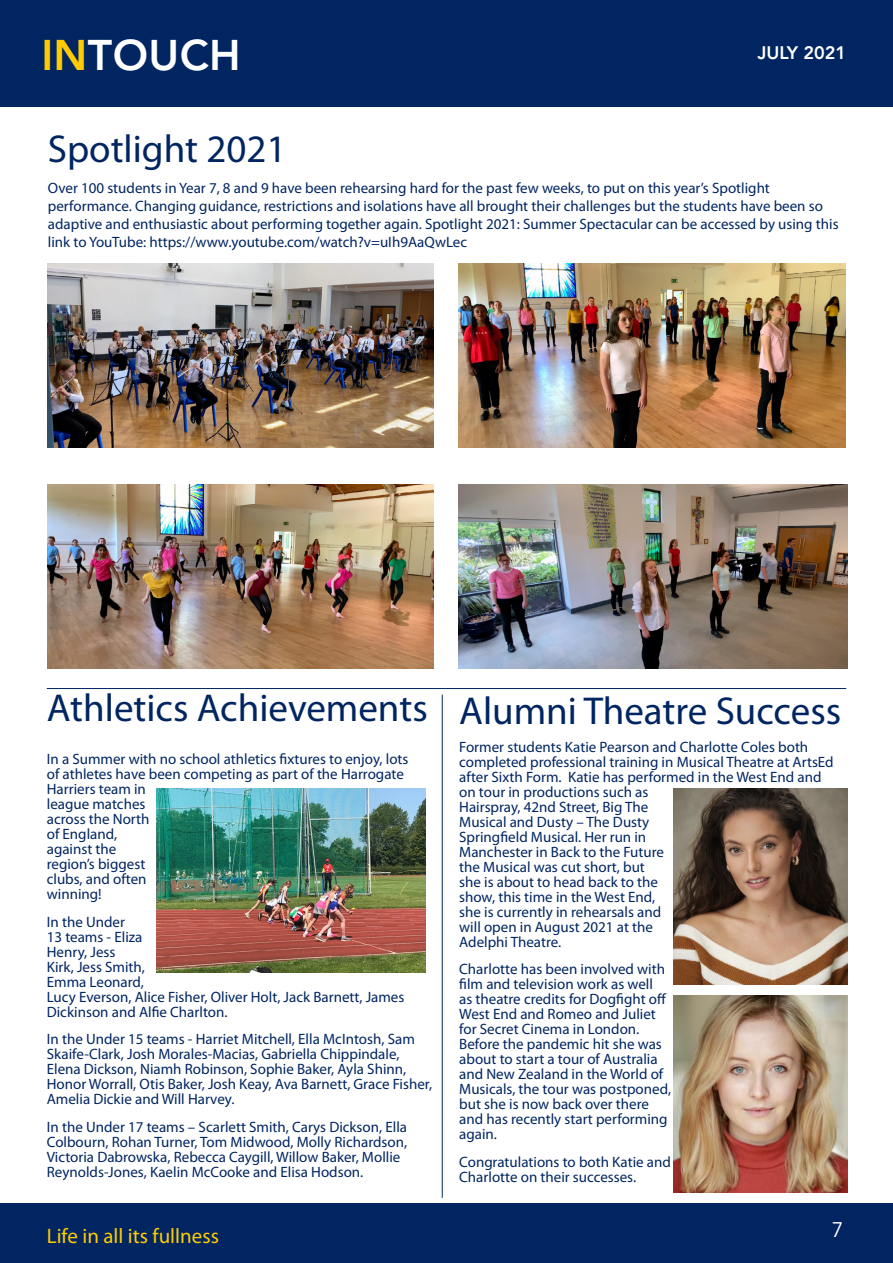
<style>
.page{position:relative;width:893px;height:1263px;background:#fff}
.page>*{position:absolute;margin:0;border:0;box-sizing:border-box;transform-origin:0 0}
.t1{font:800 42.6px "Avenir";color:#fff}
.t2{font:39px "Myriad Pro";color:#002561}
.t3{font:21px "Myriad Pro";color:#ffcb05}
.t4{font:21px "Avenir LT Std";color:#fff}
.t5{font:800 18px "Avenir";color:#fff}
.t6{font:15px/15px "Myriad Pro";color:#002561}
.s1{color:#ffcb05}
</style>
<div class="page">
<div style="left:0;top:0;width:893px;height:106px;background:#002561"></div>
<div style="left:0;top:1203px;width:893px;height:60px;background:#002561"></div>
<hr style="left:442px;top:694px;width:1px;height:504px;background:#002561">
<hr style="left:47px;top:688px;width:799px;height:1px;background:#002561">
<img style="left:674px;top:996px;width:173px;height:196px">
<img style="left:674px;top:788px;width:173px;height:196px">
<img style="left:156px;top:788px;width:269px;height:184px">
<img style="left:459px;top:264px;width:387px;height:184px">
<img style="left:459px;top:485px;width:388px;height:184px">
<img style="left:48px;top:264px;width:386px;height:184px">
<img style="left:47px;top:485px;width:387px;height:184px">
<h1 class="t1" style="left:41px;top:30px;width:104px"><span class="s1">in</span>TOUCH</h1>
<p class="t5" style="left:758px;top:42px;width:90px">juLY 2021</p>
<h2 class="t2" style="left:48px;top:125px;width:240px">Spotlight 2021</h2>
<p class="t6" style="left:48px;top:178px;width:792px;line-height:18px">Over 100 students in Year 7, 8 and 9 have been rehearsing hard for the past few weeks, to put on this year’s Spotlight performance. Changing guidance, restrictions and isolations have all brought their challenges but the students have been so adaptive and enthusiastic about performing together again. Spotlight 2021: Summer Spectacular can be accessed by using this link to YouTube: https://www.youtube.com/watch?v=uIh9AaQwLec</p>
<h2 class="t2" style="left:47px;top:684px;width:382px">Athletics Achievements</h2>
<p class="t6" style="left:47px;top:751px;width:363px">In a Summer with no school athletics fixtures to enjoy, lots of athletes have been competing as part of the Harrogate<br>Harriers team in<br>league matches<br>across the North<br>of England,<br>against the<br>region’s biggest<br>clubs, and often<br>winning!</p>
<p class="t6" style="left:47px;top:914px;width:359px">In the Under<br>13 teams - Eliza<br>Henry, Jess<br>Kirk, Jess Smith,<br>Emma Leonard,<br>Lucy Everson, Alice Fisher, Oliver Holt, Jack Barnett, James<br>Dickinson and Alfie Charlton.</p>
<p class="t6" style="left:47px;top:1031px;width:387px">In the Under 15 teams - Harriet Mitchell, Ella McIntosh, Sam Skaife-Clark, Josh Morales-Macias, Gabriella Chippindale, Elena Dickson, Niamh Robinson, Sophie Baker, Ayla Shinn, Honor Worrall, Otis Baker, Josh Keay, Ava Barnett, Grace Fisher, Amelia Dickie and Will Harvey.</p>
<p class="t6" style="left:47px;top:1119px;width:362px">In the Under 17 teams – Scarlett Smith, Carys Dickson, Ella Colbourn, Rohan Turner, Tom Midwood, Molly Richardson, Victoria Dabrowska, Rebecca Caygill, Willow Baker, Mollie Reynolds-Jones, Kaelin McCooke and Elisa Hodson.</p>
<h3 class="t3" style="left:47px;top:1222px;width:174px">Life in all its fullness</h3>
<h2 class="t2" style="left:459px;top:687px;width:384px">Alumni Theatre Success</h2>
<p class="t6" style="left:459px;top:739px;width:376px">Former students Katie Pearson and Charlotte Coles both completed professional training in Musical Theatre at ArtsEd after Sixth Form. Katie has performed in the West End and on tour in productions such as<br>Hairspray, 42nd Street, Big The<br>Musical and Dusty – The Dusty<br>Springfield Musical. Her run in<br>Manchester in Back to the Future<br>the Musical was cut short, but<br>she is about to head back to the<br>show, this time in the West End,<br>she is currently in rehearsals and<br>will open in August 2021 at the<br>Adelphi Theatre.</p>
<p class="t6" style="left:459px;top:961px;width:213px">Charlotte has been involved with film and television work as well<br>as theatre credits for Dogfight off<br>West End and Romeo and Juliet for Secret Cinema in London.<br>Before the pandemic hit she was about to start a tour of Australia and New Zealand in the World of<br>Musicals, the tour was postponed, but she is now back over there and has recently start performing again.</p>
<p class="t6" style="left:459px;top:1154px;width:213px">Congratulations to both Katie and<br>Charlotte on their successes.</p>
<h3 class="t4" style="left:832px;top:1218px;width:13px">7</h3>
</div>
